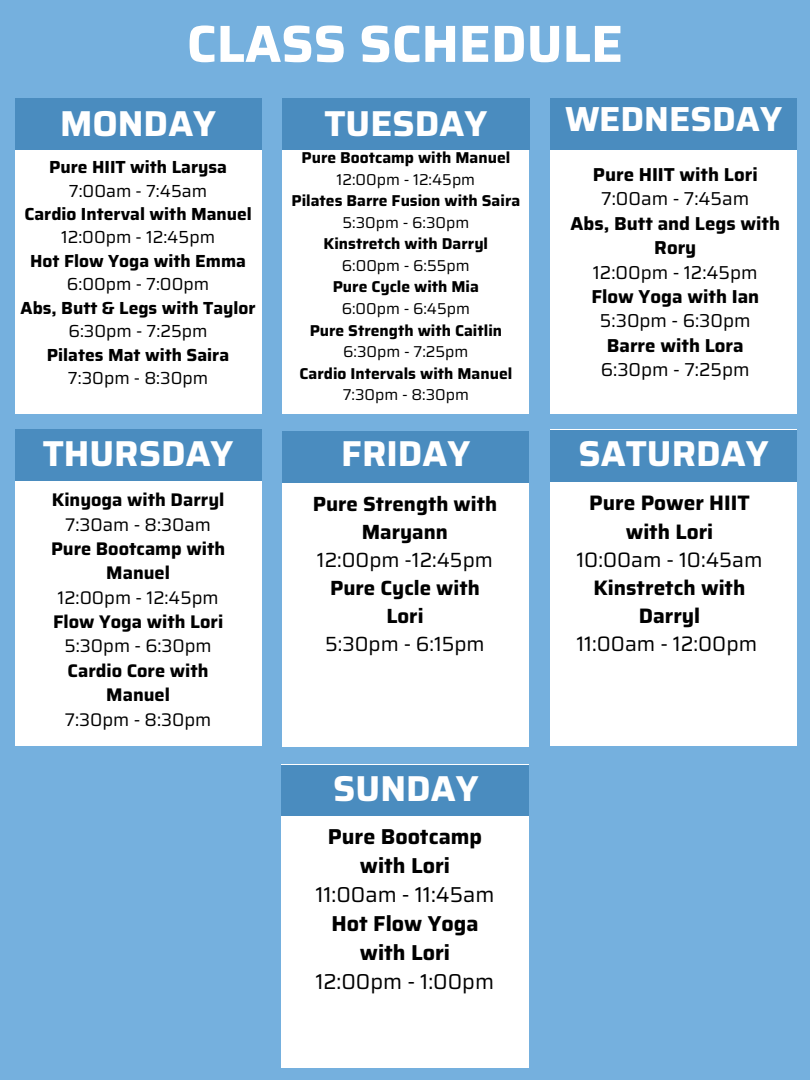
<style>
.page{position:relative;width:810px;height:1080px;background:#75b0de}
.page>*{position:absolute;margin:0;border:0;box-sizing:border-box;transform-origin:0 0}
.t1{font:700 52.25px "Saira";color:#fff}
.t2{font:700 36px "Saira";color:#fff}
.t3{font:700 34.75px "Saira";color:#fff}
.t4{font:700 21.62px/29px "Saira";color:#000;text-align:center}
.t5{font:700 21px/28.1px "Saira";color:#000;text-align:center}
.t6{font:700 20.5px/28.1px "Saira";color:#000;text-align:center}
.t7{font:700 18.75px/24.4px "Saira";color:#000;text-align:center}
.t8{font:700 18.25px/24.4px "Saira";color:#000;text-align:center}
.t9{font:700 17.5px/23.5px "Saira";color:#000;text-align:center}
.t10{font:700 15.75px/21.5px "Saira";color:#000;text-align:center}
.t11{font:15.75px "Saira";color:#000}
.s1{font-weight:400}
</style>
<div class="page">
<div style="left:15px;top:430px;width:246px;height:315px;background:#fff"></div>
<div style="left:15px;top:430px;width:246px;height:51px;background:#4a8cbf"></div>
<div style="left:15px;top:98px;width:246px;height:315px;background:#fff"></div>
<div style="left:15px;top:98px;width:246px;height:51px;background:#4a8cbf"></div>
<div style="left:282px;top:765px;width:246px;height:303px;background:#fff"></div>
<div style="left:282px;top:765px;width:246px;height:51px;background:#4a8cbf"></div>
<div style="left:283px;top:431px;width:246px;height:315px;background:#fff"></div>
<div style="left:283px;top:432px;width:246px;height:50px;background:#4a8cbf"></div>
<div style="left:283px;top:98px;width:246px;height:315px;background:#fff"></div>
<div style="left:283px;top:98px;width:246px;height:51px;background:#4a8cbf"></div>
<div style="left:551px;top:98px;width:246px;height:315px;background:#fff"></div>
<div style="left:551px;top:98px;width:246px;height:51px;background:#4a8cbf"></div>
<div style="left:551px;top:430px;width:246px;height:315px;background:#fff"></div>
<div style="left:551px;top:431px;width:246px;height:51px;background:#4a8cbf"></div>
<h1 class="t1" style="left:187px;top:3px;width:438px">CLASS SCHEDULE</h1>
<h2 class="t2" style="left:60px;top:95px;width:158px">MONDAY</h2>
<h2 class="t2" style="left:324px;top:95px;width:164px">TUESDAY</h2>
<p class="t9" style="left:21px;top:155px;width:237px">Pure HIIT with Larysa<br><span class="s1">7:00am - 7:45am<br></span>Cardio Interval with Manuel<br><span class="s1">12:00pm - 12:45pm<br></span>Hot Flow Yoga with Emma<br><span class="s1">6:00pm - 7:00pm<br></span>Abs, Butt &amp; Legs with Taylor<br><span class="s1">6:30pm - 7:25pm<br></span>Pilates Mat with Saira<br><span class="s1">7:30pm - 8:30pm</span></p>
<p class="t10" style="left:302px;top:147px;width:210px">Pure Bootcamp with Manuel<br><span class="s1">12:00pm - 12:45pm</span></p>
<p class="t10" style="left:291px;top:190px;width:230px">Pilates Barre Fusion with Saira<br><span class="s1">5:30pm - 6:30pm</span></p>
<p class="t10" style="left:324px;top:233px;width:166px">Kinstretch with Darryl</p>
<p class="t11" style="left:342px;top:253px;width:129px">6:00pm - 6:55pm</p>
<p class="t10" style="left:333px;top:276px;width:148px">Pure Cycle with Mia</p>
<h2 class="t11" style="left:342px;top:296px;width:130px">6:00pm - 6:45pm</h2>
<h3 class="t10" style="left:310px;top:319px;width:194px">Pure Strength with Caitlin<br><span class="s1">6:30pm - 7:25pm</span></h3>
<h2 class="t10" style="left:300px;top:362px;width:214px">Cardio Intervals with Manuel<br><span class="s1">7:30pm - 8:30pm</span></h2>
<h4 class="t2" style="left:43px;top:425px;width:192px">THURSDAY</h4>
<h2 class="t2" style="left:341px;top:425px;width:131px">FRIDAY</h2>
<p class="t3" style="left:565px;top:92px;width:218px">WEDNESDAY</p>
<h4 class="t7" style="left:571px;top:162px;width:211px">Pure HIIT with Lori<br><span class="s1">7:00am - 7:45am<br></span>Abs, Butt and Legs with<br>Rory<br><span class="s1">12:00pm - 12:45pm<br></span>Flow Yoga with Ian<br><span class="s1">5:30pm - 6:30pm<br></span>Barre with Lora<br><span class="s1">6:30pm - 7:25pm</span></h4>
<p class="t2" style="left:579px;top:425px;width:192px">SATURDAY</p>
<h2 class="t8" style="left:51px;top:488px;width:176px">Kinyoga with Darryl<br><span class="s1">7:30am - 8:30am<br></span>Pure Bootcamp with<br>Manuel<br><span class="s1">12:00pm - 12:45pm<br></span>Flow Yoga with Lori<br><span class="s1">5:30pm - 6:30pm<br></span>Cardio Core with<br>Manuel<br><span class="s1">7:30pm - 8:30pm</span></h2>
<h3 class="t6" style="left:313px;top:489px;width:186px">Pure Strength with<br>Maryann<br><span class="s1">12:00pm -12:45pm<br></span>Pure Cycle with<br>Lori<br><span class="s1">5:30pm - 6:15pm</span></h3>
<h2 class="t5" style="left:576px;top:489px;width:188px">Pure Power HIIT with Lori<br><span class="s1">10:00am - 10:45am<br></span>Kinstretch with<br>Darryl<br><span class="s1">11:00am - 12:00pm</span></h2>
<h4 class="t2" style="left:333px;top:760px;width:147px">SUNDAY</h4>
<h3 class="t4" style="left:315px;top:822px;width:181px">Pure Bootcamp with Lori<br><span class="s1">11:00am - 11:45am<br></span>Hot Flow Yoga with Lori<br><span class="s1">12:00pm - 1:00pm</span></h3>
</div>
